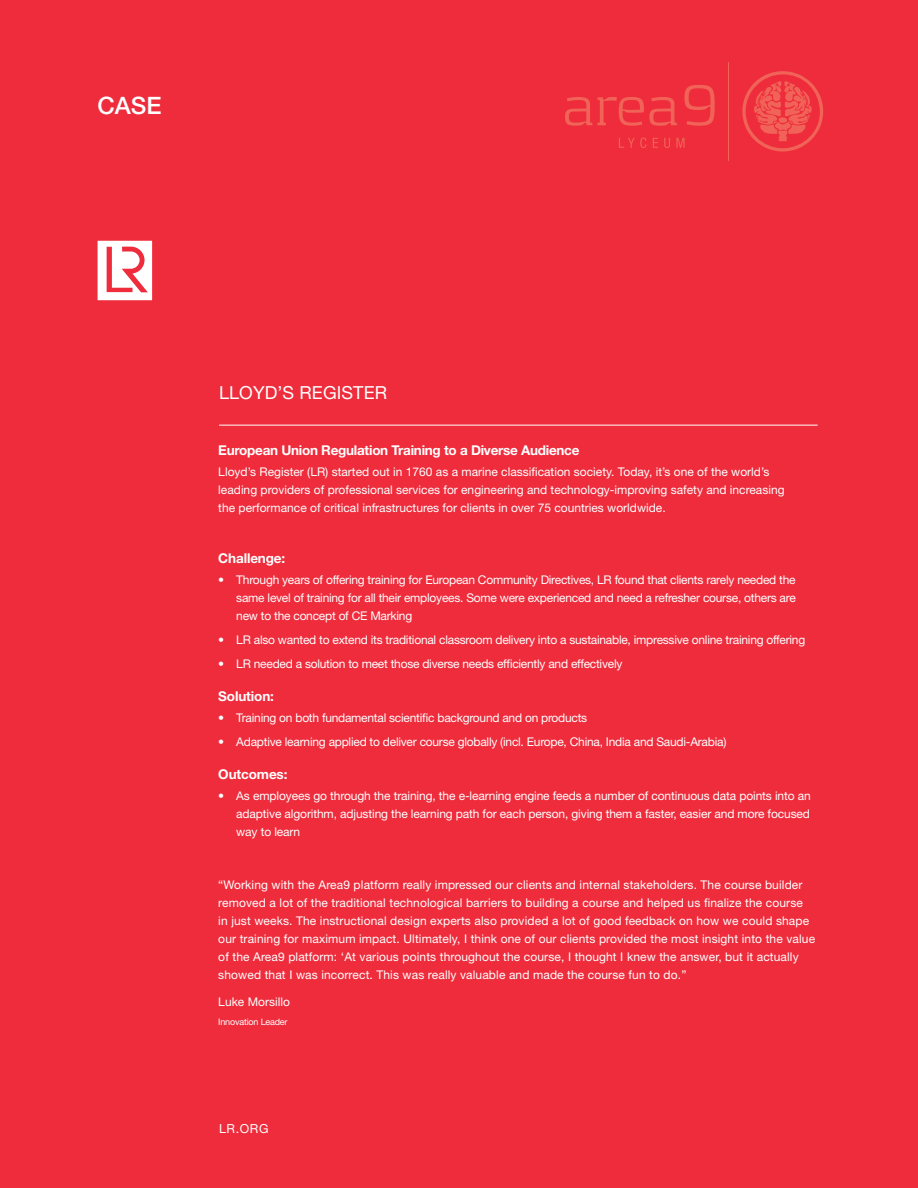
<style>
.page{position:relative;width:918px;height:1188px;background:#ee2c3c}
.page>*{position:absolute;margin:0;border:0;box-sizing:border-box;transform-origin:0 0}
.t1{font:500 24px "Helvetica Neue LT Std";color:#fff}
.t2{font:18px "Helvetica Neue LT Std";letter-spacing:.005em;color:#fff}
.t3{font:700 13.5px "Helvetica Neue LT Std";letter-spacing:-.02em;color:#fff}
.t4{font:12.45px "Helvetica Neue LT Std";color:#fff}
.t5{font:12px/18px "Helvetica Neue LT Std";color:#fff}
.t6{font:12px "Helvetica Neue LT Std";letter-spacing:-.02em;color:#fff}
.t7{font:9px "Helvetica Neue LT Std";letter-spacing:-.02em;color:#fff}
</style>
<div class="page">
<hr style="left:219px;top:425px;width:599px;height:1px;background:#fff">
<svg style="left:565px;top:97px;width:112px;height:29px"></svg>
<svg style="left:684px;top:85px;width:31px;height:41px"></svg>
<hr style="left:729px;top:62px;width:1px;height:99px;background:#f16258">
<svg style="left:742px;top:71px;width:81px;height:81px"></svg>
<svg style="left:619px;top:138px;width:66px;height:10px"></svg>
<svg style="left:98px;top:241px;width:54px;height:59px"></svg>
<h1 class="t1" style="left:98px;top:91px;width:66px">CASE</h1>
<h2 class="t2" style="left:219px;top:382px;width:170px">LLOYD’S REGISTER</h2>
<p class="t3" style="left:218px;top:442px;width:363px">European Union Regulation Training to a Diverse Audience</p>
<p class="t5" style="left:218px;top:463px;width:568px">Lloyd’s Register (LR) started out in 1760 as a marine classification society. Today, it’s one of the world’s leading providers of professional services for engineering and technology-improving safety and increasing the performance of critical infrastructures for clients in over 75 countries worldwide.</p>
<p class="t3" style="left:218px;top:550px;width:69px">Challenge:</p>
<p class="t5" style="left:236px;top:571px;width:561px;text-align:justify;text-indent:-18px">• Through years of offering training for European Community Directives, LR found that clients rarely needed the same level of training for all their employees. Some were experienced and need a refresher course, others are new to the concept of CE Marking</p>
<p class="t6" style="left:218px;top:633px;width:588px">• LR also wanted to extend its traditional classroom delivery into a sustainable, impressive online training offering</p>
<p class="t6" style="left:218px;top:657px;width:406px">• LR needed a solution to meet those diverse needs efficiently and effectively</p>
<p class="t3" style="left:218px;top:688px;width:57px">Solution:</p>
<p class="t6" style="left:218px;top:711px;width:370px">• Training on both fundamental scientific background and on products</p>
<p class="t6" style="left:218px;top:735px;width:510px">• Adaptive learning applied to deliver course globally (incl. Europe, China, India and Saudi-Arabia)</p>
<p class="t3" style="left:218px;top:766px;width:71px">Outcomes:</p>
<p class="t5" style="left:236px;top:787px;width:576px;text-align:justify;text-indent:-18px">• As employees go through the training, the e-learning engine feeds a number of continuous data points into an adaptive algorithm, adjusting the learning path for each person, giving them a faster, easier and more focused way to learn</p>
<p class="t5" style="left:218px;top:875px;width:598px">“Working with the Area9 platform really impressed our clients and internal stakeholders. The course builder removed a lot of the traditional technological barriers to building a course and helped us finalize the course in just weeks. The instructional design experts also provided a lot of good feedback on how we could shape our training for maximum impact. Ultimately, I think one of our clients provided the most insight into the value of the Area9 platform: ‘At various points throughout the course, I thought I knew the answer, but it actually showed that I was incorrect. This was really valuable and made the course fun to do.”</p>
<p class="t5" style="left:218px;top:992px;width:73px">Luke Morsillo</p>
<p class="t7" style="left:218px;top:1017px;width:71px">Innovation Leader</p>
<p class="t4" style="left:219px;top:1121px;width:51px">LR.ORG</p>
</div>
